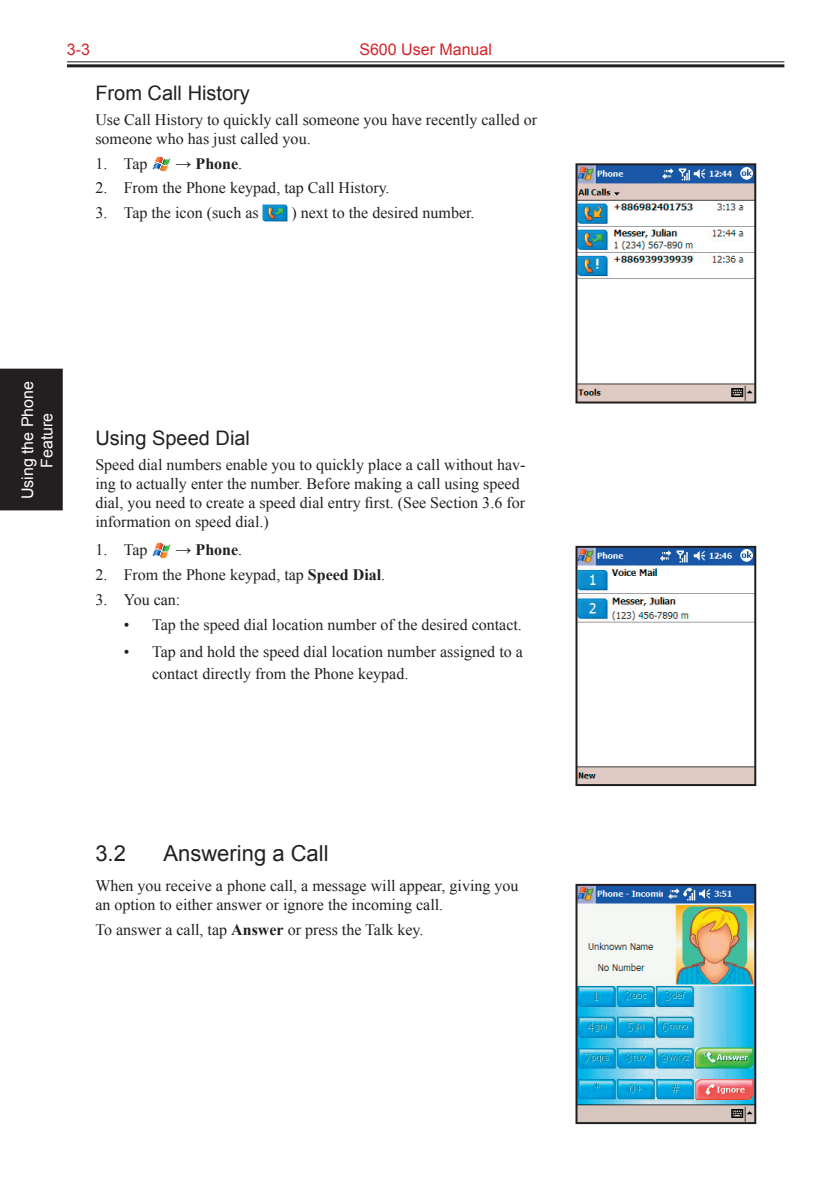
<style>
.page{position:relative;width:840px;height:1191px;background:#fff}
.page>*{position:absolute;margin:0;border:0;box-sizing:border-box;transform-origin:0 0}
.t1{font:22px "Arial";color:#231f20}
.t2{font:20px "Arial";color:#231f20}
.t3{font:16px/19.2px "Times New Roman";color:#231f20}
.t4{font:16px/19.2px "Arial";color:#fff;text-align:center}
.t5{font:16px "Arial";color:#d1232a}
.t6{font:700 16px "Times New Roman";color:#231f20}
.s1{font-weight:400}
.s2{font-weight:700}
</style>
<div class="page">
<hr style="left:67px;top:61px;width:717px;height:1px;background:#231f20">
<hr style="left:67px;top:64px;width:717px;height:3px;background:#231f20">
<div style="left:1px;top:370px;width:61px;height:139px;background:#231f20"></div>
<div style="left:0;top:369px;width:63px;height:141px;border:2px solid #231f20"></div>
<img style="left:152px;top:156px;width:19px;height:16px">
<img style="left:262px;top:204px;width:25px;height:17px">
<img style="left:152px;top:542px;width:19px;height:17px">
<img style="left:578px;top:166px;width:174px;height:234px">
<div style="left:575px;top:163px;width:180px;height:240px;border:2px solid #231f20"></div>
<img style="left:578px;top:549px;width:174px;height:234px">
<div style="left:575px;top:546px;width:180px;height:240px;border:2px solid #231f20"></div>
<img style="left:578px;top:887px;width:174px;height:234px">
<div style="left:575px;top:884px;width:180px;height:240px;border:2px solid #231f20"></div>
<p class="t5" style="left:67px;top:39px;width:25px">3-3</p>
<p class="t5" style="left:359px;top:39px;width:134px">S600 User Manual</p>
<p class="t2" style="left:95px;top:79px;width:156px">From Call History</p>
<p class="t3" style="left:95px;top:109px;width:443px">Use Call History to quickly call someone you have recently called or someone who has just called you.</p>
<p class="t3" style="left:95px;top:153px;width:54px">1. Tap</p>
<p class="t6" style="left:175px;top:152px;width:68px"><span class="s1">→</span> Phone<span class="s1">.</span></p>
<p class="t3" style="left:95px;top:178px;width:295px">2. From the Phone keypad, tap Call History.</p>
<p class="t3" style="left:95px;top:203px;width:165px">3. Tap the icon (such as</p>
<p class="t3" style="left:291px;top:203px;width:185px">) next to the desired number.</p>
<p class="t4" style="left:18px;top:499px;width:120px;rotate:-90deg">Using the Phone<br>Feature</p>
<p class="t2" style="left:95px;top:425px;width:156px">Using Speed Dial</p>
<p class="t3" style="left:95px;top:454px;width:431px">Speed dial numbers enable you to quickly place a call without hav&shy;ing to actually enter the number. Before making a call using speed dial, you need to create a speed dial entry first. (See Section 3.6 for information on speed dial.)</p>
<p class="t3" style="left:95px;top:540px;width:54px">1. Tap</p>
<p class="t6" style="left:175px;top:538px;width:68px"><span class="s1">→</span> Phone<span class="s1">.</span></p>
<p class="t3" style="left:95px;top:564px;width:291px">2. From the Phone keypad, tap <span class="s2">Speed Dial</span>.</p>
<p class="t3" style="left:95px;top:589px;width:86px">3. You can:</p>
<p class="t3" style="left:124px;top:614px;width:399px">• Tap the speed dial location number of the desired contact.</p>
<p class="t3" style="left:152px;top:640px;width:372px;line-height:22px;text-indent:-28px">• Tap and hold the speed dial location number assigned to a contact directly from the Phone keypad.</p>
<h1 class="t1" style="left:95px;top:838px;width:32px">3.2</h1>
<h1 class="t1" style="left:163px;top:838px;width:167px">Answering a Call</h1>
<p class="t3" style="left:95px;top:876px;width:424px">When you receive a phone call, a message will appear, giving you an option to either answer or ignore the incoming call.</p>
<p class="t3" style="left:95px;top:920px;width:329px">To answer a call, tap <span class="s2">Answer</span> or press the Talk key.</p>
</div>
